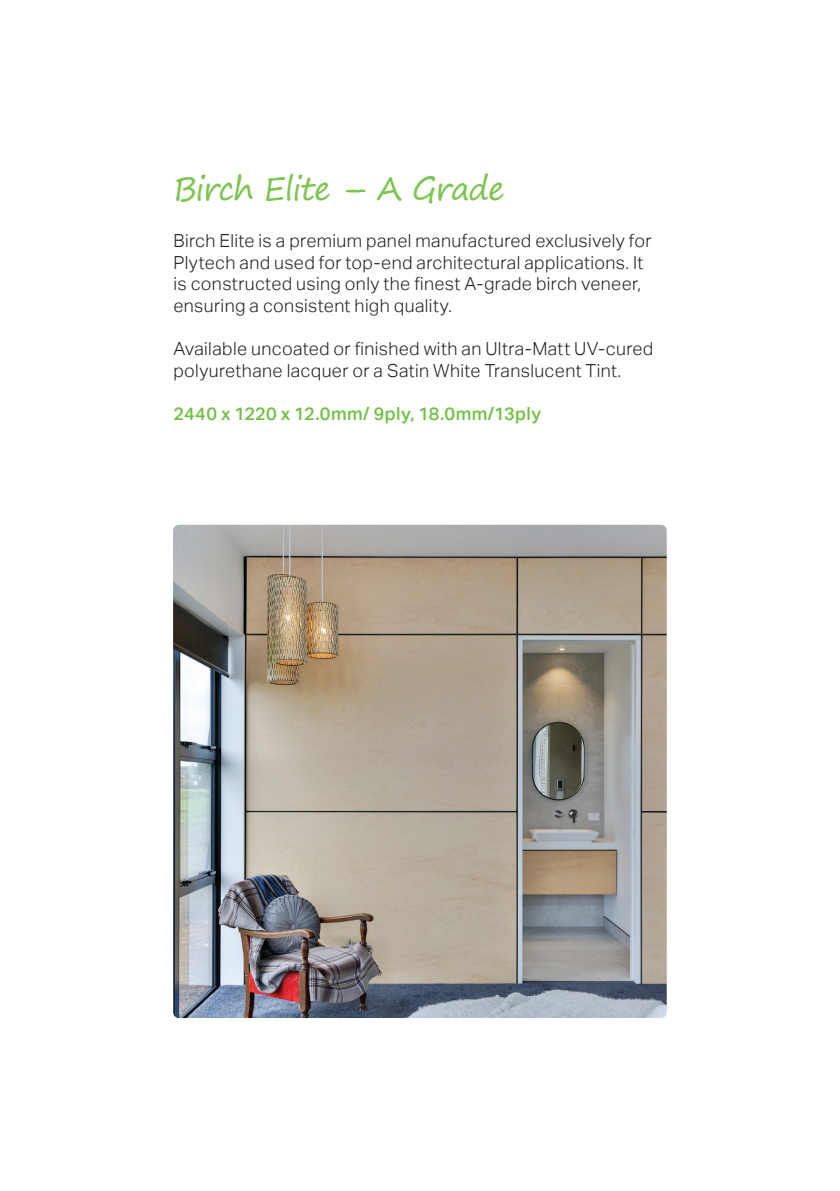
<style>
.page{position:relative;width:840px;height:1191px;background:#fff}
.page>*{position:absolute;margin:0;border:0;box-sizing:border-box;transform-origin:0 0}
.t1{font:32px "Segoe Print";letter-spacing:-.04em;color:#7ec451}
.t2{font:300 18px/21.6px "Aktiv Grotesk";letter-spacing:.02em;color:#231f20}
.t3{font:500 18px "Aktiv Grotesk";letter-spacing:.02em;color:#71bf44}
</style>
<div class="page">
<img style="left:173px;top:525px;width:493px;height:493px">
<h1 class="t1" style="left:173px;top:160px;width:333px">Birch Elite – A Grade</h1>
<p class="t2" style="left:173px;top:230px;width:479px">Birch Elite is a premium panel manufactured exclusively for Plytech and used for top-end architectural applications. It is constructed using only the finest A-grade birch veneer, ensuring a consistent high quality.</p>
<p class="t2" style="left:173px;top:338px;width:481px">Available uncoated or finished with an Ultra-Matt UV-cured polyurethane lacquer or a Satin White Translucent Tint.</p>
<p class="t3" style="left:173px;top:403px;width:369px">2440 x 1220 x 12.0mm/ 9ply, 18.0mm/13ply</p>
</div>
